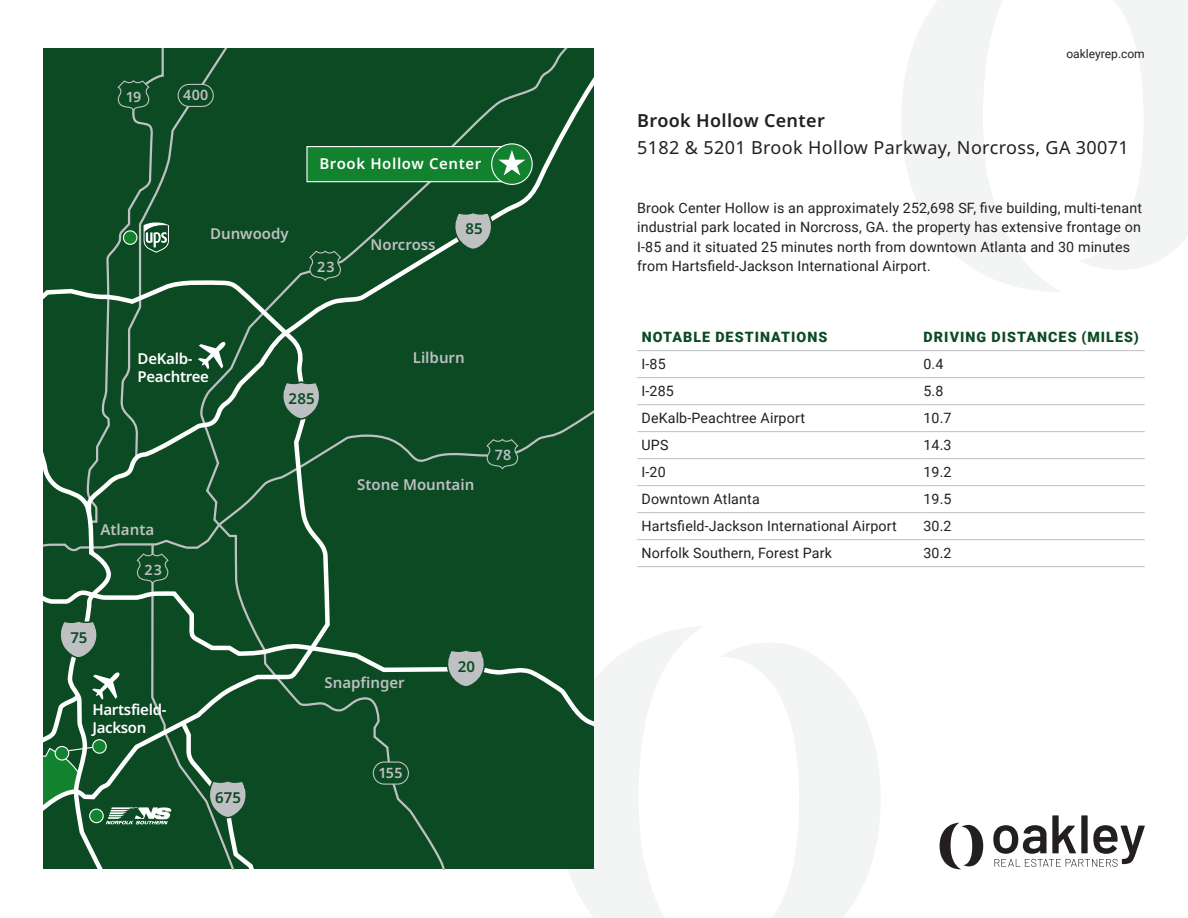
<style>
.page{position:relative;width:1188px;height:918px;background:#fff}
.page>*{position:absolute;margin:0;border:0;box-sizing:border-box;transform-origin:0 0}
.t1{font:18px "Noto Sans";letter-spacing:.02em;color:#231f20}
.t2{font:600 18px "Noto Sans";letter-spacing:.02em;color:#231f20}
.t3{font:600 15px "Noto Sans";color:#bec0c2}
.t4{font:600 15px/18px "Noto Sans";letter-spacing:-.02em;color:#fff}
.t5{font:600 15px "Noto Sans";letter-spacing:.04em;color:#fff}
.t6{font:600 15px "Noto Sans";color:#0c4a24}
.t7{font:14.25px/19.5px "Roboto";letter-spacing:.01em;color:#231f20}
.t8{font:900 14.25px "Roboto";letter-spacing:.075em;color:#0a4a23}
.t9{font:600 14.25px "Noto Sans";letter-spacing:.03em;color:#bec0c2}
.t10{font:12px "Roboto";color:#231f20}
</style>
<div class="page">
<svg style="left:723px;top:643px;width:157px;height:275px"></svg>
<svg style="left:568px;top:626px;width:134px;height:292px;fill:#f3f4f4"></svg>
<svg style="left:1079px;top:0;width:109px;height:270px"></svg>
<svg style="left:902px;top:0;width:159px;height:292px"></svg>
<svg style="left:940px;top:823px;width:43px;height:46px"></svg>
<svg style="left:993px;top:815px;width:152px;height:52px"></svg>
<div style="left:196px;top:49px;width:386px;height:820px;background:#0c4a24"></div>
<div style="left:332px;top:534px;width:262px;height:202px;background:#0c4a24"></div>
<div style="left:43px;top:155px;width:41px;height:123px;background:#0c4a24"></div>
<div style="left:84px;top:57px;width:510px;height:461px;background:#0c4a24"></div>
<svg style="left:43px;top:278px;width:289px;height:591px;background:#1e5734"></svg>
<svg style="left:281px;top:380px;width:40px;height:40px;background:#7c9487"></svg>
<svg style="left:446px;top:648px;width:40px;height:40px;background:#7c9488"></svg>
<svg style="left:59px;top:619px;width:39px;height:40px;background:#80978b"></svg>
<svg style="left:177px;top:718px;width:136px;height:151px;background:#1e5634"></svg>
<svg style="left:453px;top:211px;width:40px;height:40px;background:#7f978a"></svg>
<svg style="left:308px;top:250px;width:34px;height:32px"></svg>
<svg style="left:136px;top:552px;width:34px;height:33px"></svg>
<svg style="left:486px;top:438px;width:33px;height:32px"></svg>
<div style="left:178px;top:84px;width:35px;height:22px;background:#0c4a24;border-radius:11px"></div>
<div style="left:178px;top:84px;width:36px;height:23px;border:1px solid #bec0c2;border-radius:11px"></div>
<div style="left:373px;top:762px;width:35px;height:22px;background:#0c4a24;border-radius:11px"></div>
<div style="left:373px;top:761px;width:36px;height:24px;border:1px solid #bec0c2;border-radius:11px"></div>
<div style="left:307px;top:147px;width:206px;height:35px;background:#12822f"></div>
<div style="left:306px;top:146px;width:207px;height:36px;border:1px solid #fff"></div>
<div style="left:492px;top:144px;width:40px;height:40px;background:#12822f;border-radius:50%"></div>
<div style="left:491px;top:143px;width:42px;height:42px;border:1px solid #fff;border-radius:50%"></div>
<svg style="left:498px;top:150px;width:27px;height:26px"></svg>
<svg style="left:43px;top:672px;width:128px;height:153px;background:#2e6743"></svg>
<div style="left:55px;top:747px;width:14px;height:13px;background:#12822f;border-radius:50%"></div>
<div style="left:55px;top:746px;width:14px;height:15px;border:1px solid #fff;border-radius:50%"></div>
<svg style="left:93px;top:740px;width:13px;height:13px"></svg>
<div style="left:92px;top:739px;width:15px;height:15px;border:1px solid #fff;border-radius:50%"></div>
<svg style="left:86px;top:49px;width:83px;height:475px;background:#1c5532"></svg>
<hr style="left:637px;top:350px;width:286px;height:1px;background:#bec1c4">
<hr style="left:923px;top:350px;width:222px;height:1px;background:#bec1c4">
<hr style="left:637px;top:377px;width:286px;height:1px;background:#bec1c4">
<hr style="left:923px;top:377px;width:222px;height:1px;background:#bec1c4">
<hr style="left:637px;top:404px;width:286px;height:1px;background:#bec1c4">
<hr style="left:923px;top:404px;width:222px;height:1px;background:#bec1c4">
<hr style="left:637px;top:431px;width:286px;height:1px;background:#bec1c4">
<hr style="left:923px;top:431px;width:222px;height:1px;background:#bec1c4">
<hr style="left:637px;top:458px;width:286px;height:1px;background:#bec1c4">
<hr style="left:923px;top:458px;width:222px;height:1px;background:#bec1c4">
<hr style="left:637px;top:485px;width:286px;height:1px;background:#bec1c4">
<hr style="left:923px;top:485px;width:222px;height:1px;background:#bec1c4">
<hr style="left:637px;top:512px;width:286px;height:1px;background:#bec1c4">
<hr style="left:923px;top:512px;width:222px;height:1px;background:#bec1c4">
<hr style="left:637px;top:539px;width:286px;height:1px;background:#bec1c4">
<hr style="left:923px;top:539px;width:222px;height:1px;background:#bec1c4">
<hr style="left:637px;top:566px;width:286px;height:1px;background:#bec1c4">
<hr style="left:923px;top:566px;width:222px;height:1px;background:#bec1c4">
<p class="t9" style="left:126px;top:86px;width:17px">19</p>
<p class="t9" style="left:183px;top:85px;width:27px">400</p>
<p class="t3" style="left:210px;top:223px;width:80px">Dunwoody</p>
<p class="t5" style="left:319px;top:153px;width:163px">Brook Hollow Center</p>
<p class="t9" style="left:317px;top:257px;width:19px">23</p>
<p class="t3" style="left:371px;top:234px;width:67px">Norcross</p>
<p class="t6" style="left:465px;top:218px;width:19px">85</p>
<p class="t4" style="left:138px;top:350px;width:73px">DeKalb-<br>Peachtree</p>
<p class="t3" style="left:101px;top:519px;width:55px">Atlanta</p>
<p class="t6" style="left:70px;top:627px;width:19px">75</p>
<p class="t9" style="left:144px;top:559px;width:19px">23</p>
<p class="t4" style="left:92px;top:701px;width:76px">Hartsfield-<br>Jackson</p>
<p class="t6" style="left:215px;top:787px;width:27px">675</p>
<p class="t6" style="left:289px;top:388px;width:28px">285</p>
<p class="t3" style="left:413px;top:347px;width:54px">Lilburn</p>
<p class="t3" style="left:357px;top:474px;width:119px">Stone Mountain</p>
<p class="t9" style="left:495px;top:445px;width:18px">78</p>
<p class="t3" style="left:325px;top:672px;width:82px">Snapfinger</p>
<p class="t9" style="left:378px;top:763px;width:26px">155</p>
<p class="t6" style="left:458px;top:656px;width:19px">20</p>
<p class="t10" style="left:1066px;top:46px;width:80px">oakleyrep.com</p>
<p class="t2" style="left:637px;top:108px;width:189px">Brook Hollow Center</p>
<p class="t1" style="left:637px;top:135px;width:493px">5182 &amp; 5201 Brook Hollow Parkway, Norcross, GA 30071</p>
<p class="t7" style="left:637px;top:198px;width:506px">Brook Center Hollow is an approximately 252,698 SF, five building, multi-tenant industrial park located in Norcross, GA. the property has extensive frontage on I-85 and it situated 25 minutes north from downtown Atlanta and 30 minutes from Hartsfield-Jackson International Airport.</p>
<p class="t8" style="left:642px;top:327px;width:187px">NOTABLE DESTINATIONS</p>
<p class="t8" style="left:924px;top:327px;width:217px">DRIVING DISTANCES (MILES)</p>
<p class="t7" style="left:642px;top:354px;width:26px">I-85</p>
<p class="t7" style="left:923px;top:354px;width:22px">0.4</p>
<p class="t7" style="left:642px;top:381px;width:34px">I-285</p>
<p class="t7" style="left:923px;top:381px;width:22px">5.8</p>
<p class="t7" style="left:642px;top:408px;width:165px">DeKalb-Peachtree Airport</p>
<p class="t7" style="left:923px;top:408px;width:30px">10.7</p>
<p class="t7" style="left:642px;top:435px;width:28px">UPS</p>
<p class="t7" style="left:923px;top:435px;width:30px">14.3</p>
<p class="t7" style="left:642px;top:462px;width:26px">I-20</p>
<p class="t7" style="left:923px;top:462px;width:30px">19.2</p>
<p class="t7" style="left:642px;top:489px;width:120px">Downtown Atlanta</p>
<p class="t7" style="left:923px;top:489px;width:30px">19.5</p>
<p class="t7" style="left:642px;top:516px;width:257px">Hartsfield-Jackson International Airport</p>
<p class="t7" style="left:923px;top:516px;width:30px">30.2</p>
<p class="t7" style="left:642px;top:543px;width:192px">Norfolk Southern, Forest Park</p>
<p class="t7" style="left:923px;top:543px;width:30px">30.2</p>
</div>
